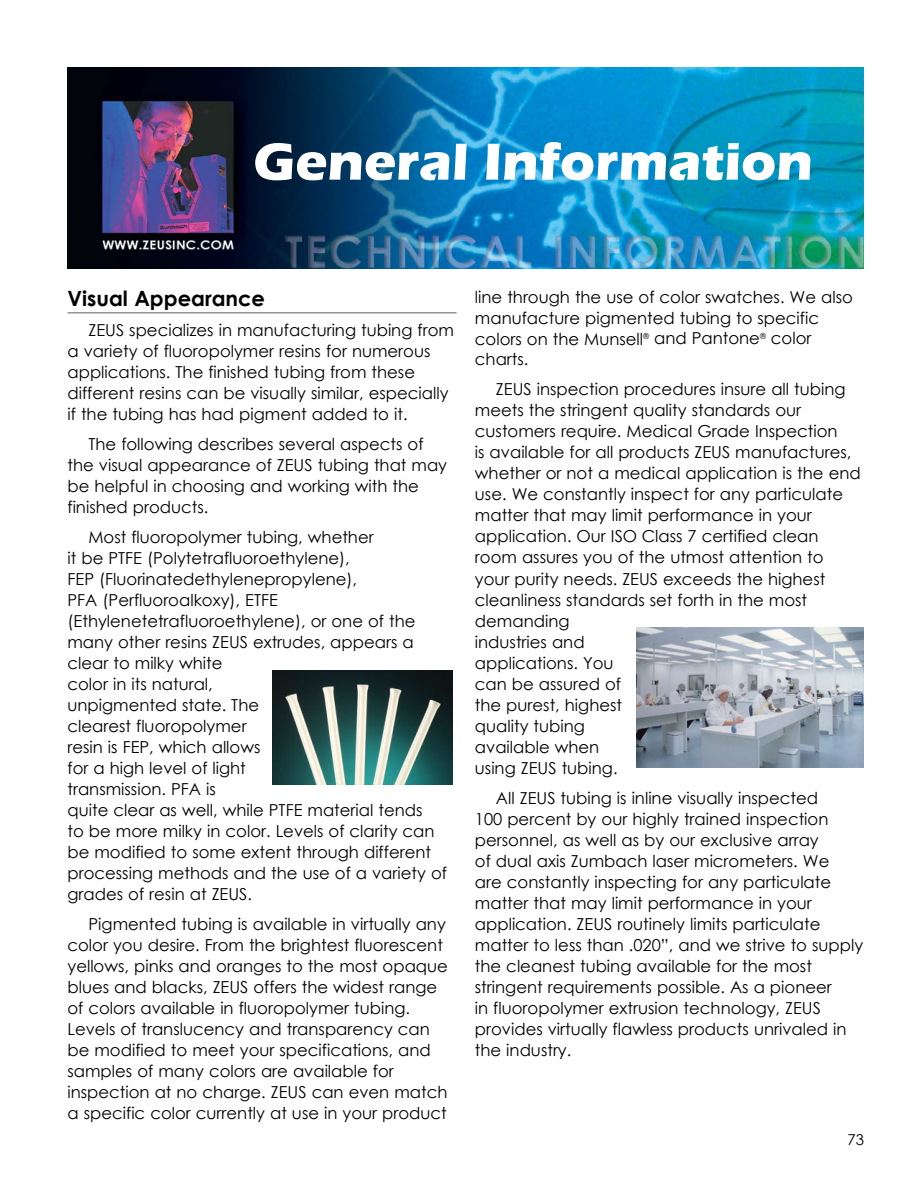
<style>
.page{position:relative;width:918px;height:1188px;background:#fff}
.page>*{position:absolute;margin:0;border:0;box-sizing:border-box;transform-origin:0 0}
.t1{font:700 54px "Eras ITC";color:#fff}
.t2{font:700 21px "Century Gothic";color:#000}
.t3{font:16.5px/21px "Century Gothic";color:#000}
.t4{font:15px "Century Gothic";color:#000}
</style>
<div class="page">
<svg style="left:68px;top:268px;width:796px;height:1px"></svg>
<img style="left:68px;top:68px;width:796px;height:200px">
<hr style="left:68px;top:312px;width:389px;height:2px;background:#939598">
<img style="left:273px;top:670px;width:179px;height:115px">
<img style="left:636px;top:627px;width:228px;height:141px">
<h1 class="t1" style="left:253px;top:131px;width:561px">General Information</h1>
<p class="t2" style="left:68px;top:282px;width:199px">Visual Appearance</p>
<p class="t3" style="left:67px;top:319px;width:388px;text-indent:21px">ZEUS specializes in manufacturing tubing from a variety of fluoropolymer resins for numerous applications. The finished tubing from these different resins can be visually similar, especially if the tubing has had pigment added to it.</p>
<p class="t3" style="left:67px;top:433px;width:381px;text-indent:21px">The following describes several aspects of the visual appearance of ZEUS tubing that may be helpful in choosing and working with the finished products.</p>
<p class="t3" style="left:67px;top:526px;width:381px;text-indent:21px">Most fluoropolymer tubing, whether<br>it be PTFE (Polytetrafluoroethylene),<br>FEP (Fluorinatedethylenepropylene),<br>PFA (Perfluoroalkoxy), ETFE (Ethylenetetrafluoroethylene), or one of the many other resins ZEUS extrudes, appears a clear to milky white<br>color in its natural,<br>unpigmented state. The<br>clearest fluoropolymer<br>resin is FEP, which allows<br>for a high level of light<br>transmission. PFA is<br>quite clear as well, while PTFE material tends<br>to be more milky in color. Levels of clarity can be modified to some extent through different processing methods and the use of a variety of grades of resin at ZEUS.</p>
<p class="t3" style="left:67px;top:913px;width:382px;text-indent:21px">Pigmented tubing is available in virtually any color you desire. From the brightest fluorescent yellows, pinks and oranges to the most opaque blues and blacks, ZEUS offers the widest range of colors available in fluoropolymer tubing.<br>Levels of translucency and transparency can be modified to meet your specifications, and samples of many colors are available for inspection at no charge. ZEUS can even match a specific color currently at use in your product</p>
<p class="t3" style="left:475px;top:286px;width:380px">line through the use of color swatches. We also manufacture pigmented tubing to specific colors on the Munsell<sup>®</sup> and Pantone<sup>®</sup> color charts.</p>
<p class="t3" style="left:475px;top:379px;width:387px;text-indent:21px">ZEUS inspection procedures insure all tubing meets the stringent quality standards our customers require. Medical Grade Inspection<br>is available for all products ZEUS manufactures, whether or not a medical application is the end use. We constantly inspect for any particulate matter that may limit performance in your application. Our ISO Class 7 certified clean room assures you of the utmost attention to your purity needs. ZEUS exceeds the highest cleanliness standards set forth in the most demanding<br>industries and<br>applications. You<br>can be assured of<br>the purest, highest<br>quality tubing<br>available when<br>using ZEUS tubing.</p>
<p class="t3" style="left:475px;top:787px;width:390px;text-indent:21px">All ZEUS tubing is inline visually inspected<br>100 percent by our highly trained inspection personnel, as well as by our exclusive array<br>of dual axis Zumbach laser micrometers. We<br>are constantly inspecting for any particulate matter that may limit performance in your application. ZEUS routinely limits particulate matter to less than .020”, and we strive to supply the cleanest tubing available for the most stringent requirements possible. As a pioneer<br>in fluoropolymer extrusion technology, ZEUS provides virtually flawless products unrivaled in the industry.</p>
<p class="t4" style="left:847px;top:1129px;width:18px">73</p>
</div>
